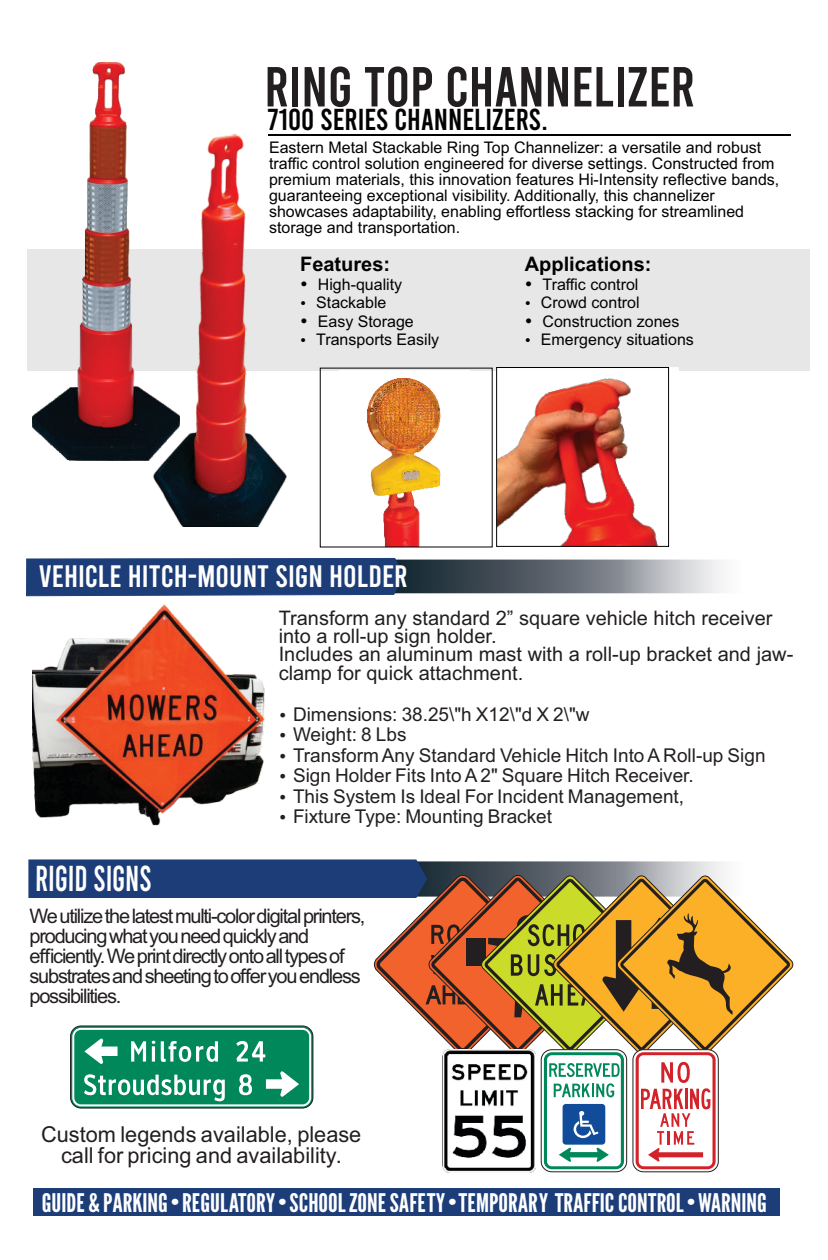
<style>
.page{position:relative;width:828px;height:1260px;background:#fff}
.page>*{position:absolute;margin:0;border:0;box-sizing:border-box;transform-origin:0 0}
.t1{font:56.4px "Bebas";color:#231f20}
.t2{font:36px "Bebas";letter-spacing:-.005em;color:#fff;scale:.83 1}
.t3{font:31px "Bebas";color:#fff}
.t4{font:30.2px "Bebas";color:#020203}
.t5{font:25.6px "League Gothic";color:#fff;scale:1.05 1}
.t6{font:22px/21px "Arial";color:#231f20;text-align:center}
.t7{font:20px/19.8px "Arial";letter-spacing:-.06em;color:#231f20}
.t8{font:20px/18.2px "Arial";color:#231f20}
.t9{font:700 20px "Arial";color:#020203}
.t10{font:19px/20.4px "Arial";color:#231f20}
.t11{font:16px/18.2px "Arial";color:#020203}
</style>
<div class="page">
<div style="left:34px;top:1188px;width:746px;height:28px;background:#1c3d78"></div>
<img style="left:404px;top:560px;width:319px;height:33px">
<div style="left:26px;top:558px;width:378px;height:38px;background:#1c3d78"></div>
<img style="left:442px;top:1162px;width:99px;height:10px">
<svg style="left:544px;top:1052px;width:80px;height:117px"></svg>
<div style="left:547px;top:1055px;width:74px;height:111px;background:#fff;border-radius:5px"></div>
<svg style="left:636px;top:1052px;width:80px;height:117px"></svg>
<div style="left:639px;top:1055px;width:74px;height:111px;background:#fff;border-radius:5px"></div>
<svg style="left:28px;top:859px;width:765px;height:303px"></svg>
<div style="left:27px;top:249px;width:783px;height:122px;background:#e6e7e6"></div>
<img style="left:33px;top:63px;width:107px;height:397px">
<img style="left:140px;top:134px;width:147px;height:392px">
<img style="left:368px;top:378px;width:72px;height:167px">
<div style="left:339px;top:370px;width:131px;height:178px;border:1px solid #fff"></div>
<img style="left:498px;top:368px;width:180px;height:178px">
<div style="left:496px;top:367px;width:173px;height:180px;border:1px solid #020203"></div>
<hr style="left:268px;top:134px;width:522px;height:2px;background:#020203">
<img style="left:32px;top:604px;width:233px;height:222px">
<h1 class="t1" style="left:264px;top:50px;width:432px">RING TOP CHANNELIZER</h1>
<h3 class="t4" style="left:267px;top:100px;width:282px">7100 SERIES CHANNELIZERS.</h3>
<p class="t11" style="left:269px;top:141px;width:512px;line-height:16px">Eastern Metal Stackable Ring Top Channelizer: a versatile and robust traffic control solution engineered for diverse settings. Constructed from premium materials, this innovation features Hi-Intensity reflective bands, guaranteeing exceptional visibility. Additionally, this channelizer showcases adaptability, enabling effortless stacking for streamlined storage and transportation.</p>
<p class="t9" style="left:525px;top:256px;width:128px">Applications:</p>
<p class="t11" style="left:541px;top:277px;width:154px">Traffic control<br>Crowd control<br>Construction zones<br>Emergency situations</p>
<p class="t9" style="left:300px;top:256px;width:92px">Features:</p>
<p class="t11" style="left:316px;top:277px;width:124px">High-quality<br>Stackable<br>Easy Storage<br>Transports Easily</p>
<h3 class="t3" style="left:39px;top:556px;width:370px">VEHICLE HITCH-MOUNT SIGN HOLDER</h3>
<p class="t8" style="left:279px;top:611px;width:516px">Transform any standard 2” square vehicle hitch receiver into a roll-up sign holder.<br>Includes an aluminum mast with a roll-up bracket and jaw&shy;clamp for quick attachment.</p>
<p class="t10" style="left:293px;top:706px;width:474px">Dimensions: 38.25\"h X12\"d X 2\"w<br>Weight: 8 Lbs<br>Transform Any Standard Vehicle Hitch Into A Roll-up Sign Sign Holder Fits Into A 2" Square Hitch Receiver.<br>This System Is Ideal For Incident Management,<br>Fixture Type: Mounting Bracket</p>
<h2 class="t2" style="left:35px;top:855px;width:142px">RIGID SIGNS</h2>
<p class="t7" style="left:29px;top:908px;width:338px">We utilize the latest multi-color digital printers, producing what you need quickly and efficiently. We print directly onto all types of substrates and sheeting to offer you endless possibilities.</p>
<h3 class="t6" style="left:41px;top:1125px;width:322px">Custom legends available, please call for pricing and availability.</h3>
<h3 class="t5" style="left:42px;top:1187px;width:692px">GUIDE &amp; PARKING•REGULATORY•SCHOOLZONESAFETY•TEMPORARY TRAFFICCONTROL•WARNING</h3>
</div>
